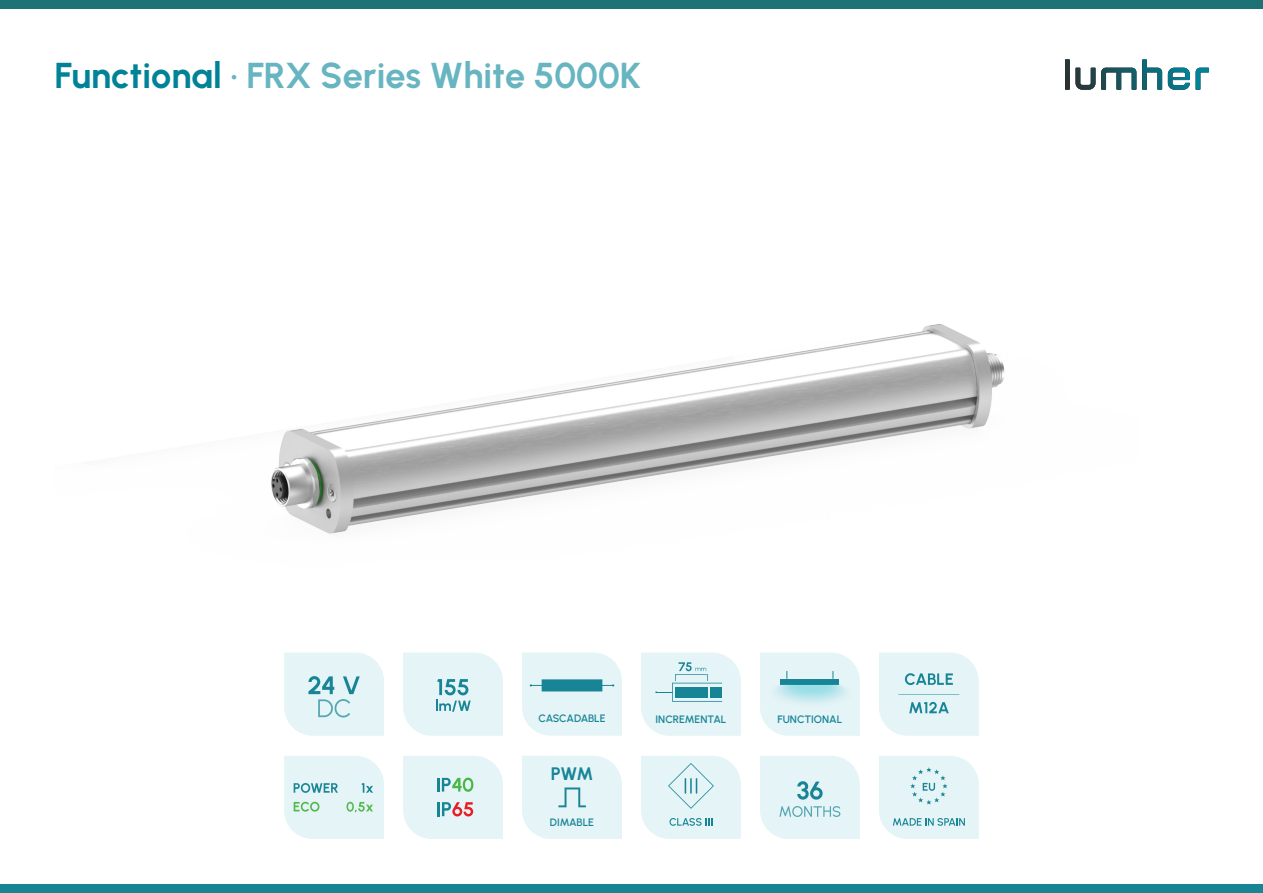
<style>
.page{position:relative;width:1263px;height:893px;background:#fff}
.page>*{position:absolute;margin:0;border:0;box-sizing:border-box;transform-origin:0 0}
.t1{font:36px "Urbanist";color:#66b5c1}
.t2{font:18.15px "Urbanist";color:#188596}
.t3{font:10.8px "Urbanist";letter-spacing:-.01em;color:#188596}
.s1{color:#008397}
</style>
<div class="page">
<div style="left:0;top:0;width:1263px;height:9px;background:#1e7175"></div>
<div style="left:0;top:884px;width:1263px;height:9px;background:#188595"></div>
<svg style="left:1101px;top:68px;width:35px;height:22px"></svg>
<svg style="left:1142px;top:59px;width:20px;height:31px"></svg>
<svg style="left:1168px;top:68px;width:41px;height:22px"></svg>
<svg style="left:1065px;top:59px;width:30px;height:31px"></svg>
<img style="left:271px;top:324px;width:734px;height:210px">
<svg style="left:522px;top:652px;width:100px;height:84px;background:#d3eaed"></svg>
<svg style="left:522px;top:756px;width:100px;height:83px;background:#e3f2f4"></svg>
<svg style="left:403px;top:653px;width:100px;height:83px;background:#dbeef1"></svg>
<svg style="left:403px;top:756px;width:100px;height:83px;background:#ddeced"></svg>
<svg style="left:879px;top:653px;width:100px;height:83px;background:#daeef0"></svg>
<svg style="left:879px;top:756px;width:100px;height:83px;background:#dceff1"></svg>
<svg style="left:284px;top:653px;width:100px;height:83px;background:#daeef1"></svg>
<svg style="left:284px;top:756px;width:100px;height:83px;background:#dcefef"></svg>
<svg style="left:760px;top:653px;width:100px;height:83px;background:#d6edf0"></svg>
<svg style="left:760px;top:756px;width:100px;height:83px;background:#ddeff2"></svg>
<svg style="left:641px;top:653px;width:100px;height:83px;background:#d4eaee"></svg>
<svg style="left:641px;top:756px;width:100px;height:83px;background:#def0f2"></svg>
<p class="t1" style="left:54px;top:52px;width:588px"><span class="s1">Functional</span> · FRX Series White 5000K</p>
<p class="t3" style="left:538px;top:712px;width:69px">CASCADABLE</p>
<p class="t2" style="left:551px;top:762px;width:44px">PWM</p>
<p class="t3" style="left:550px;top:815px;width:46px">DIMABLE</p>
<p class="t3" style="left:655px;top:712px;width:72px">INCREMENTAL</p>
<p class="t3" style="left:778px;top:712px;width:66px">FUNCTIONAL</p>
</div>
